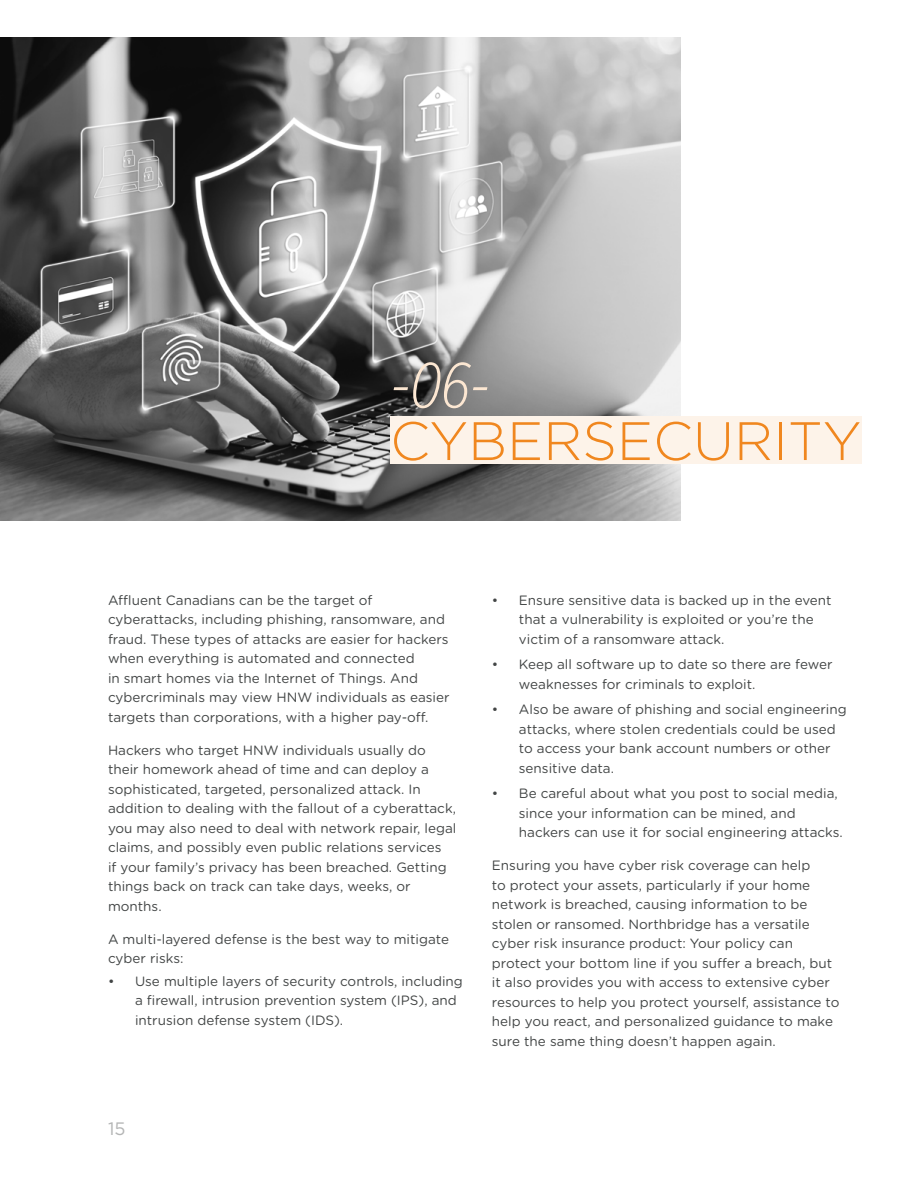
<style>
.page{position:relative;width:918px;height:1188px;background:#fff}
.page>*{position:absolute;margin:0;border:0;box-sizing:border-box;transform-origin:0 0}
.chapter_heading_-_no{font:italic 300 64.2px "Gotham X Narrow";color:#fce7d2}
.Chapter_heading{font:300 54px "Gotham";color:#f0871f}
.t1{font:18px "Gotham";color:#b4b5b5}
.Body_Copy_after{font:13.5px/19.5px "Gotham Rounded";color:#424545}
.Body_Copy__less_afte{font:13.5px/19.5px "Gotham Rounded";color:#424545}
</style>
<div class="page">
<img style="left:0;top:38px;width:680px;height:483px">
<div style="left:390px;top:417px;width:471px;height:47px;background:#fdf3e9"></div>
<p class="chapter_heading_-_no" style="left:390px;top:347px;width:101px">-06-</p>
<p class="Chapter_heading" style="left:390px;top:407px;width:473px">CYBERSECURITY</p>
<p class="Body_Copy_after" style="left:108px;top:590px;width:343px">Affluent Canadians can be the target of cyberattacks, including phishing, ransomware, and fraud. These types of attacks are easier for hackers when everything is automated and connected<br>in smart homes via the Internet of Things. And cybercriminals may view HNW individuals as easier targets than corporations, with a higher pay-off.</p>
<p class="Body_Copy_after" style="left:108px;top:740px;width:350px">Hackers who target HNW individuals usually do their homework ahead of time and can deploy a sophisticated, targeted, personalized attack. In addition to dealing with the fallout of a cyberattack, you may also need to deal with network repair, legal claims, and possibly even public relations services<br>if your family’s privacy has been breached. Getting things back on track can take days, weeks, or months.</p>
<p class="Body_Copy__less_afte" style="left:108px;top:929px;width:343px">A multi-layered defense is the best way to mitigate cyber risks:</p>
<p class="Body_Copy_after" style="left:135px;top:971px;width:329px;text-indent:-27px">• Use multiple layers of security controls, including a firewall, intrusion prevention system (IPS), and intrusion defense system (IDS).</p>
<h3 class="t1" style="left:108px;top:1117px;width:19px">15</h3>
<p class="Body_Copy_after" style="left:519px;top:590px;width:314px;text-indent:-27px">• Ensure sensitive data is backed up in the event that a vulnerability is exploited or you’re the victim of a ransomware attack.</p>
<p class="Body_Copy_after" style="left:519px;top:654px;width:315px;text-indent:-27px">• Keep all software up to date so there are fewer weaknesses for criminals to exploit.</p>
<p class="Body_Copy_after" style="left:519px;top:699px;width:329px;text-indent:-27px">• Also be aware of phishing and social engineering attacks, where stolen credentials could be used to access your bank account numbers or other sensitive data.</p>
<p class="Body_Copy_after" style="left:492px;top:783px;width:8px">•</p>
<p class="Body_Copy_after" style="left:519px;top:783px;width:326px">Be careful about what you post to social media, since your information can be mined, and hackers can use it for social engineering attacks.</p>
<p class="Body_Copy_after" style="left:492px;top:855px;width:349px">Ensuring you have cyber risk coverage can help<br>to protect your assets, particularly if your home network is breached, causing information to be stolen or ransomed. Northbridge has a versatile cyber risk insurance product: Your policy can protect your bottom line if you suffer a breach, but it also provides you with access to extensive cyber resources to help you protect yourself, assistance to help you react, and personalized guidance to make sure the same thing doesn’t happen again.</p>
</div>
